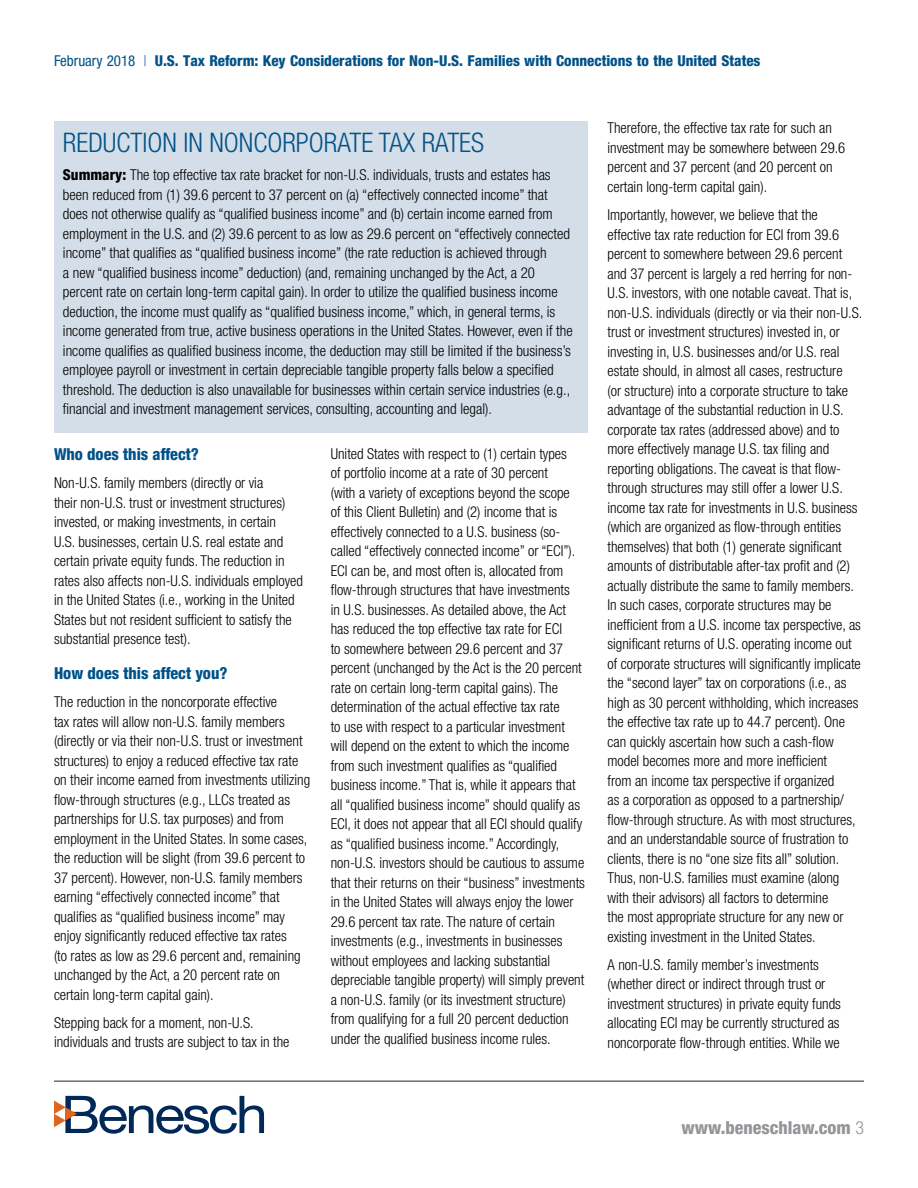
<style>
.page{position:relative;width:918px;height:1188px;background:#fff}
.page>*{position:absolute;margin:0;border:0;box-sizing:border-box;transform-origin:0 0}
.t1{font:300 condensed 27px "Helvetica Neue";color:#005288}
.t2{font:800 condensed 18px "Helvetica Neue";color:#939598}
.t3{font:800 condensed 16.5px "Helvetica Neue";color:#005288}
.t4{font:300 condensed 15px/19.5px "Helvetica Neue";color:#000}
.t5{font:800 condensed 15px "Helvetica Neue";color:#005288}
.s1{font-weight:400}
.s2{font-weight:400;color:#407cc9}
.s3{font-weight:800}
.s4{font-weight:300}
</style>
<div class="page">
<svg style="left:54px;top:1096px;width:210px;height:38px"></svg>
<hr style="left:54px;top:1080px;width:810px;height:2px;background:#6d6e71">
<div style="left:54px;top:122px;width:534px;height:311px;background:#d4dee8"></div>
<p class="t5" style="left:54px;top:52px;width:708px"><span class="s1">February 2018</span> <span class="s2">|</span> U.S. Tax Reform: Key Considerations for Non-U.S. Families with Connections to the United States</p>
<h1 class="t1" style="left:63px;top:127px;width:423px">REDUCTION IN NONCORPORATE TAX RATES</h1>
<p class="t4" style="left:63px;top:165px;width:511px"><span class="s3">Summary:</span> The top effective tax rate bracket for non-U.S. individuals, trusts and estates has been reduced from (1) 39.6 percent to 37 percent on (a) “effectively connected income” that does not otherwise qualify as “qualified business income” and (b) certain income earned from employment in the U.S. and (2) 39.6 percent to as low as 29.6 percent on “effectively connected income” that qualifies as “qualified business income” (the rate reduction is achieved through<br>a new “qualified business income” deduction) (and, remaining unchanged by the Act, a 20 percent rate on certain long-term capital gain). In order to utilize the qualified business income deduction, the income must qualify as “qualified business income,” which, in general terms, is income generated from true, active business operations in the United States. However, even if the income qualifies as qualified business income, the deduction may still be limited if the business’s employee payroll or investment in certain depreciable tangible property falls below a specified threshold. The deduction is also unavailable for businesses within certain service industries (e.g., financial and investment management services, consulting, accounting and legal).</p>
<p class="t3" style="left:54px;top:444px;width:146px">Who does this affect?</p>
<p class="t4" style="left:54px;top:473px;width:250px">Non-U.S. family members (directly or via<br>their non-U.S. trust or investment structures) invested, or making investments, in certain<br>U.S. businesses, certain U.S. real estate and certain private equity funds. The reduction in rates also affects non-U.S. individuals employed in the United States (i.e., working in the United States but not resident sufficient to satisfy the substantial presence test).</p>
<p class="t3" style="left:54px;top:663px;width:175px">How does this affect you?</p>
<p class="t4" style="left:54px;top:692px;width:258px">The reduction in the noncorporate effective<br>tax rates will allow non-U.S. family members (directly or via their non-U.S. trust or investment structures) to enjoy a reduced effective tax rate on their income earned from investments utilizing flow-through structures (e.g., LLCs treated as partnerships for U.S. tax purposes) and from employment in the United States. In some cases, the reduction will be slight (from 39.6 percent to 37 percent). However, non-U.S. family members earning “effectively connected income” that qualifies as “qualified business income” may enjoy significantly reduced effective tax rates<br>(to rates as low as 29.6 percent and, remaining unchanged by the Act, a 20 percent rate on certain long-term capital gain).</p>
<p class="t4" style="left:54px;top:1013px;width:237px">Stepping back for a moment, non-U.S. individuals and trusts are subject to tax in the</p>
<p class="t4" style="left:331px;top:443px;width:256px">United States with respect to (1) certain types<br>of portfolio income at a rate of 30 percent<br>(with a variety of exceptions beyond the scope<br>of this Client Bulletin) and (2) income that is effectively connected to a U.S. business (so&shy;called “effectively connected income” or “ECI”).<br>ECI can be, and most often is, allocated from flow-through structures that have investments<br>in U.S. businesses. As detailed above, the Act has reduced the top effective tax rate for ECI<br>to somewhere between 29.6 percent and 37 percent (unchanged by the Act is the 20 percent rate on certain long-term capital gains). The determination of the actual effective tax rate<br>to use with respect to a particular investment will depend on the extent to which the income from such investment qualifies as “qualified business income.” That is, while it appears that all “qualified business income” should qualify as ECI, it does not appear that all ECI should qualify as “qualified business income.” Accordingly, non-U.S. investors should be cautious to assume that their returns on their “business” investments in the United States will always enjoy the lower 29.6 percent tax rate. The nature of certain investments (e.g., investments in businesses without employees and lacking substantial depreciable tangible property) will simply prevent a non-U.S. family (or its investment structure) from qualifying for a full 20 percent deduction under the qualified business income rules.</p>
<p class="t4" style="left:608px;top:118px;width:239px">Therefore, the effective tax rate for such an investment may be somewhere between 29.6 percent and 37 percent (and 20 percent on certain long-term capital gain).</p>
<p class="t4" style="left:608px;top:205px;width:256px">Importantly, however, we believe that the effective tax rate reduction for ECI from 39.6 percent to somewhere between 29.6 percent and 37 percent is largely a red herring for non-U.S. investors, with one notable caveat. That is, non-U.S. individuals (directly or via their non-U.S. trust or investment structures) invested in, or investing in, U.S. businesses and/or U.S. real estate should, in almost all cases, restructure<br>(or structure) into a corporate structure to take advantage of the substantial reduction in U.S. corporate tax rates (addressed above) and to more effectively manage U.S. tax filing and reporting obligations. The caveat is that flow&shy;through structures may still offer a lower U.S. income tax rate for investments in U.S. business (which are organized as flow-through entities themselves) that both (1) generate significant amounts of distributable after-tax profit and (2) actually distribute the same to family members.<br>In such cases, corporate structures may be inefficient from a U.S. income tax perspective, as significant returns of U.S. operating income out of corporate structures will significantly implicate the “second layer” tax on corporations (i.e., as high as 30 percent withholding, which increases the effective tax rate up to 44.7 percent). One can quickly ascertain how such a cash-flow model becomes more and more inefficient<br>from an income tax perspective if organized<br>as a corporation as opposed to a partnership/ flow-through structure. As with most structures, and an understandable source of frustration to clients, there is no “one size fits all” solution.<br>Thus, non-U.S. families must examine (along with their advisors) all factors to determine<br>the most appropriate structure for any new or existing investment in the United States.</p>
<p class="t4" style="left:608px;top:955px;width:235px">A non-U.S. family member’s investments (whether direct or indirect through trust or investment structures) in private equity funds allocating ECI may be currently structured as noncorporate flow-through entities. While we</p>
<p class="t2" style="left:682px;top:1116px;width:184px">www.beneschlaw.com <span class="s4">3</span></p>
</div>
